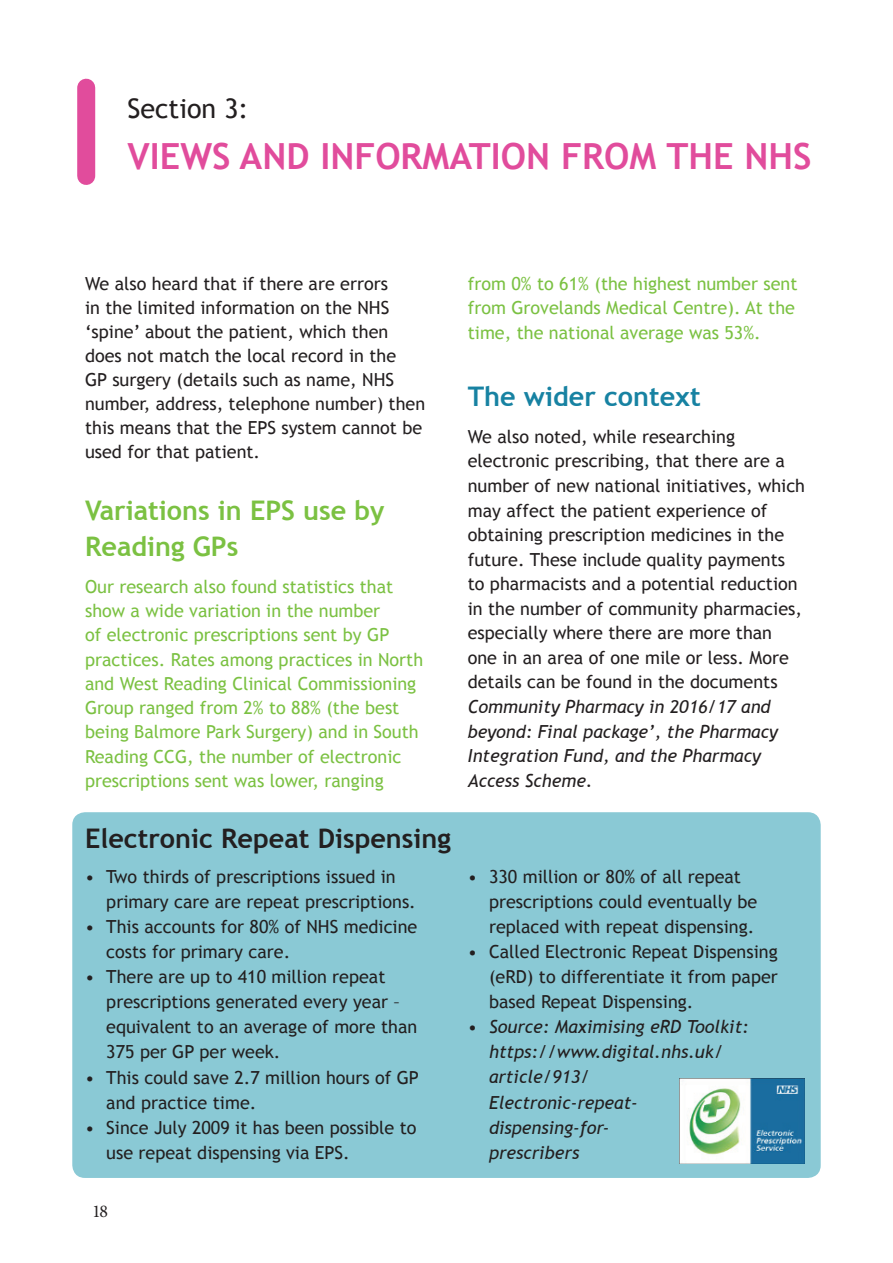
<style>
.page{position:relative;width:893px;height:1263px;background:#fff}
.page>*{position:absolute;margin:0;border:0;box-sizing:border-box;transform-origin:0 0}
.t1{font:700 36px "Trebuchet MS";color:#e14c9c}
.t2{font:700 27px/36.2px "Trebuchet MS";color:#7bc142}
.t3{font:700 27px "Trebuchet MS";color:#231f20}
.t4{font:700 27px "Trebuchet MS";color:#1782a2}
.t5{font:27px "Trebuchet MS";color:#231f20}
.t6{font:18px/25px "Trebuchet MS";color:#231f20}
.t7{font:18px/24.2px "Trebuchet MS";color:#7bc142}
.t8{font:italic 18px/25px "Trebuchet MS";color:#231f20}
.t9{font:18px "Minion Pro";color:#231f20}
</style>
<div class="page">
<div style="left:72px;top:812px;width:749px;height:366px;background:#8ac9d5;border-radius:13px"></div>
<div style="left:77px;top:88px;width:18px;height:88px;background:#e14c9c"></div>
<img style="left:679px;top:1078px;width:126px;height:85px">
<h2 class="t5" style="left:128px;top:92px;width:122px">Section 3:</h2>
<h1 class="t1" style="left:128px;top:134px;width:685px">VIEWS AND INFORMATION FROM THE NHS</h1>
<p class="t6" style="left:85px;top:272px;width:342px;line-height:24px">We also heard that if there are errors<br>in the limited information on the NHS ‘spine’ about the patient, which then does not match the local record in the<br>GP surgery (details such as name, NHS number, address, telephone number) then this means that the EPS system cannot be used for that patient.</p>
<h2 class="t2" style="left:85px;top:492px;width:301px">Variations in EPS use by<br>Reading GPs</h2>
<p class="t7" style="left:85px;top:575px;width:340px">Our research also found statistics that show a wide variation in the number<br>of electronic prescriptions sent by GP practices. Rates among practices in North and West Reading Clinical Commissioning Group ranged from 2% to 88% (the best being Balmore Park Surgery) and in South Reading CCG, the number of electronic prescriptions sent was lower, ranging</p>
<h2 class="t3" style="left:85px;top:822px;width:368px">Electronic Repeat Dispensing</h2>
<p class="t6" style="left:106px;top:864px;width:311px;text-indent:-21px">• Two thirds of prescriptions issued in primary care are repeat prescriptions.</p>
<p class="t6" style="left:106px;top:914px;width:313px;text-indent:-21px">• This accounts for 80% of NHS medicine costs for primary care.</p>
<p class="t6" style="left:106px;top:964px;width:313px;text-indent:-21px">• There are up to 410 million repeat prescriptions generated every year – equivalent to an average of more than<br>375 per GP per week.</p>
<p class="t6" style="left:106px;top:1065px;width:314px;text-indent:-21px">• This could save 2.7 million hours of GP and practice time.</p>
<p class="t6" style="left:106px;top:1115px;width:312px;text-indent:-21px">• Since July 2009 it has been possible to use repeat dispensing via EPS.</p>
<p class="t7" style="left:468px;top:271px;width:331px;line-height:24.8px">from 0% to 61% (the highest number sent from Grovelands Medical Centre). At the time, the national average was 53%.</p>
<h2 class="t4" style="left:468px;top:379px;width:235px">The wider context</h2>
<p class="t6" style="left:468px;top:424px;width:339px;line-height:24.6px">We also noted, while researching electronic prescribing, that there are a number of new national initiatives, which may affect the patient experience of obtaining prescription medicines in the future. These include quality payments to pharmacists and a potential reduction in the number of community pharmacies, especially where there are more than one in an area of one mile or less. More details can be found in the documents</p>
<p class="t8" style="left:468px;top:694px;width:312px;line-height:24.6px">Community Pharmacy in 2016/17 and beyond: Final package’, the Pharmacy<br>Integration Fund, and the Pharmacy<br>Access Scheme.</p>
<p class="t6" style="left:489px;top:864px;width:270px;text-indent:-21px">• 330 million or 80% of all repeat prescriptions could eventually be replaced with repeat dispensing.</p>
<p class="t6" style="left:489px;top:939px;width:290px;text-align:justify;text-indent:-21px">• Called Electronic Repeat Dispensing (eRD) to differentiate it from paper based Repeat Dispensing.</p>
<p class="t8" style="left:489px;top:1014px;width:261px;text-indent:-21px">• Source: Maximising eRD Toolkit: https://www.digital.nhs.uk/ article/913/<br>Electronic-repeat&shy;dispensing-for-<br>prescribers</p>
<p class="t9" style="left:94px;top:1199px;width:16px">18</p>
</div>
